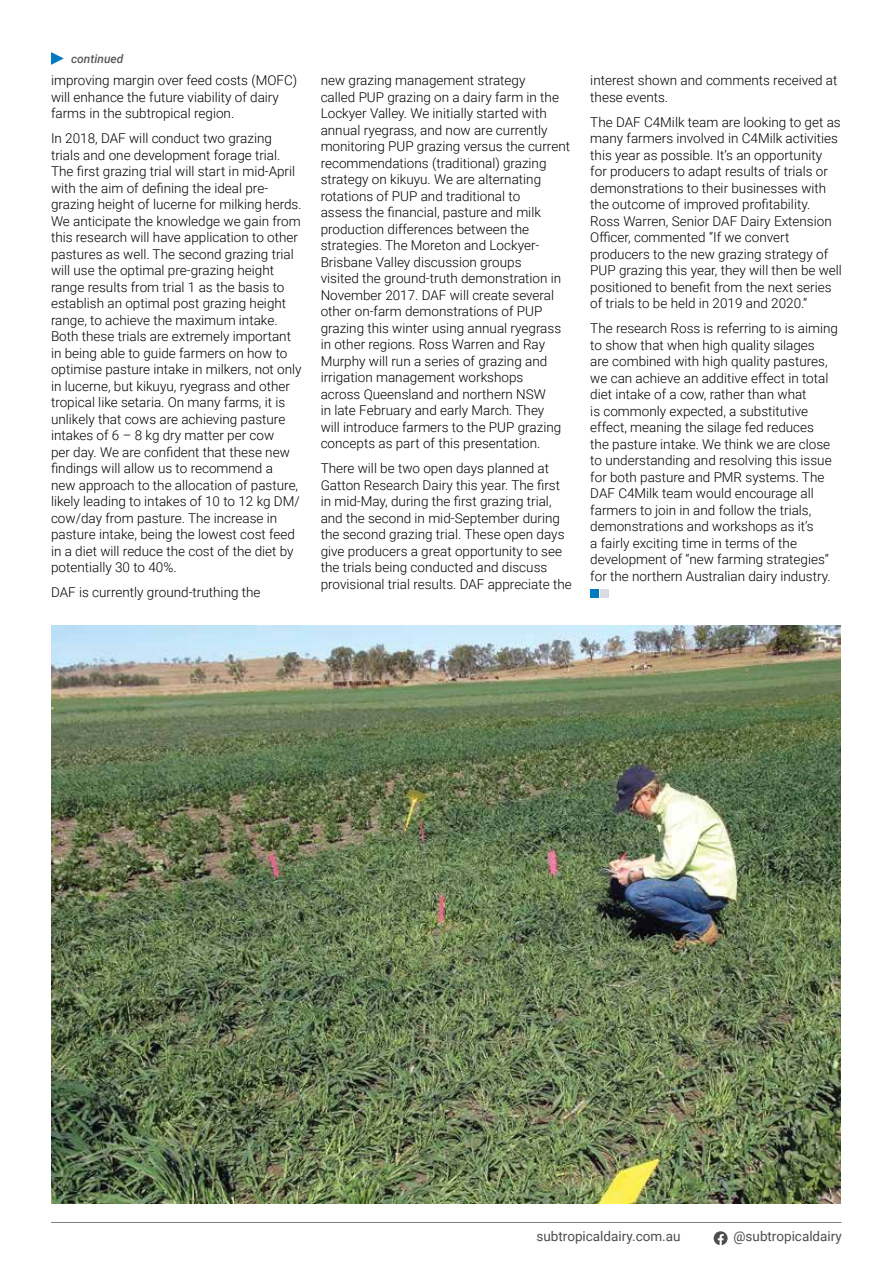
<style>
.page{position:relative;width:893px;height:1263px;background:#fff}
.page>*{position:absolute;margin:0;border:0;box-sizing:border-box;transform-origin:0 0}
.t1{font:300 13.5px/16.5px "Roboto";color:#000}
.t2{font:13.5px "Roboto";color:#4d4d4f}
.t3{font:italic 500 12px "Roboto";color:#58595b}
</style>
<div class="page">
<svg style="left:714px;top:1231px;width:14px;height:14px"></svg>
<hr style="left:51px;top:1222px;width:790px;height:1px;background:#7c7e81">
<div style="left:590px;top:589px;width:9px;height:8px;background:#0079c1"></div>
<div style="left:600px;top:589px;width:9px;height:8px;background:#dadae5"></div>
<svg style="left:51px;top:52px;width:13px;height:13px"></svg>
<img style="left:51px;top:625px;width:789px;height:578px">
<p class="t3" style="left:71px;top:51px;width:54px">continued</p>
<p class="t1" style="left:51px;top:72px;width:248px">improving margin over feed costs (MOFC) will enhance the future viability of dairy farms in the subtropical region.</p>
<p class="t1" style="left:51px;top:130px;width:252px">In 2018, DAF will conduct two grazing trials and one development forage trial.<br>The first grazing trial will start in mid-April with the aim of defining the ideal pre&shy;grazing height of lucerne for milking herds.<br>We anticipate the knowledge we gain from this research will have application to other pastures as well. The second grazing trial will use the optimal pre-grazing height range results from trial 1 as the basis to establish an optimal post grazing height range, to achieve the maximum intake.<br>Both these trials are extremely important in being able to guide farmers on how to optimise pasture intake in milkers, not only in lucerne, but kikuyu, ryegrass and other tropical like setaria. On many farms, it is unlikely that cows are achieving pasture intakes of 6 – 8 kg dry matter per cow<br>per day. We are confident that these new findings will allow us to recommend a<br>new approach to the allocation of pasture, likely leading to intakes of 10 to 12 kg DM/ cow/day from pasture. The increase in pasture intake, being the lowest cost feed in a diet will reduce the cost of the diet by potentially 30 to 40%.</p>
<p class="t1" style="left:51px;top:584px;width:211px">DAF is currently ground-truthing the</p>
<p class="t1" style="left:321px;top:72px;width:251px">new grazing management strategy<br>called PUP grazing on a dairy farm in the Lockyer Valley. We initially started with annual ryegrass, and now are currently monitoring PUP grazing versus the current recommendations (traditional) grazing strategy on kikuyu. We are alternating rotations of PUP and traditional to<br>assess the financial, pasture and milk production differences between the strategies. The Moreton and Lockyer-Brisbane Valley discussion groups<br>visited the ground-truth demonstration in November 2017. DAF will create several other on-farm demonstrations of PUP grazing this winter using annual ryegrass in other regions. Ross Warren and Ray Murphy will run a series of grazing and irrigation management workshops<br>across Queensland and northern NSW<br>in late February and early March. They<br>will introduce farmers to the PUP grazing concepts as part of this presentation.</p>
<p class="t1" style="left:321px;top:460px;width:253px">There will be two open days planned at Gatton Research Dairy this year. The first in mid-May, during the first grazing trial, and the second in mid-September during the second grazing trial. These open days give producers a great opportunity to see the trials being conducted and discuss provisional trial results. DAF appreciate the</p>
<p class="t1" style="left:590px;top:72px;width:249px">interest shown and comments received at these events.</p>
<p class="t1" style="left:590px;top:113px;width:253px">The DAF C4Milk team are looking to get as many farmers involved in C4Milk activities this year as possible. It’s an opportunity for producers to adapt results of trials or demonstrations to their businesses with the outcome of improved profitability.<br>Ross Warren, Senior DAF Dairy Extension Officer, commented “If we convert producers to the new grazing strategy of PUP grazing this year, they will then be well positioned to benefit from the next series of trials to be held in 2019 and 2020.”</p>
<p class="t1" style="left:590px;top:319px;width:249px">The research Ross is referring to is aiming to show that when high quality silages<br>are combined with high quality pastures, we can achieve an additive effect in total diet intake of a cow, rather than what<br>is commonly expected, a substitutive effect, meaning the silage fed reduces<br>the pasture intake. We think we are close to understanding and resolving this issue for both pasture and PMR systems. The DAF C4Milk team would encourage all farmers to join in and follow the trials, demonstrations and workshops as it’s<br>a fairly exciting time in terms of the development of “new farming strategies” for the northern Australian dairy industry.</p>
<p class="t2" style="left:536px;top:1227px;width:146px">subtropicaldairy.com.au</p>
<p class="t2" style="left:733px;top:1227px;width:110px">@subtropicaldairy</p>
</div>
